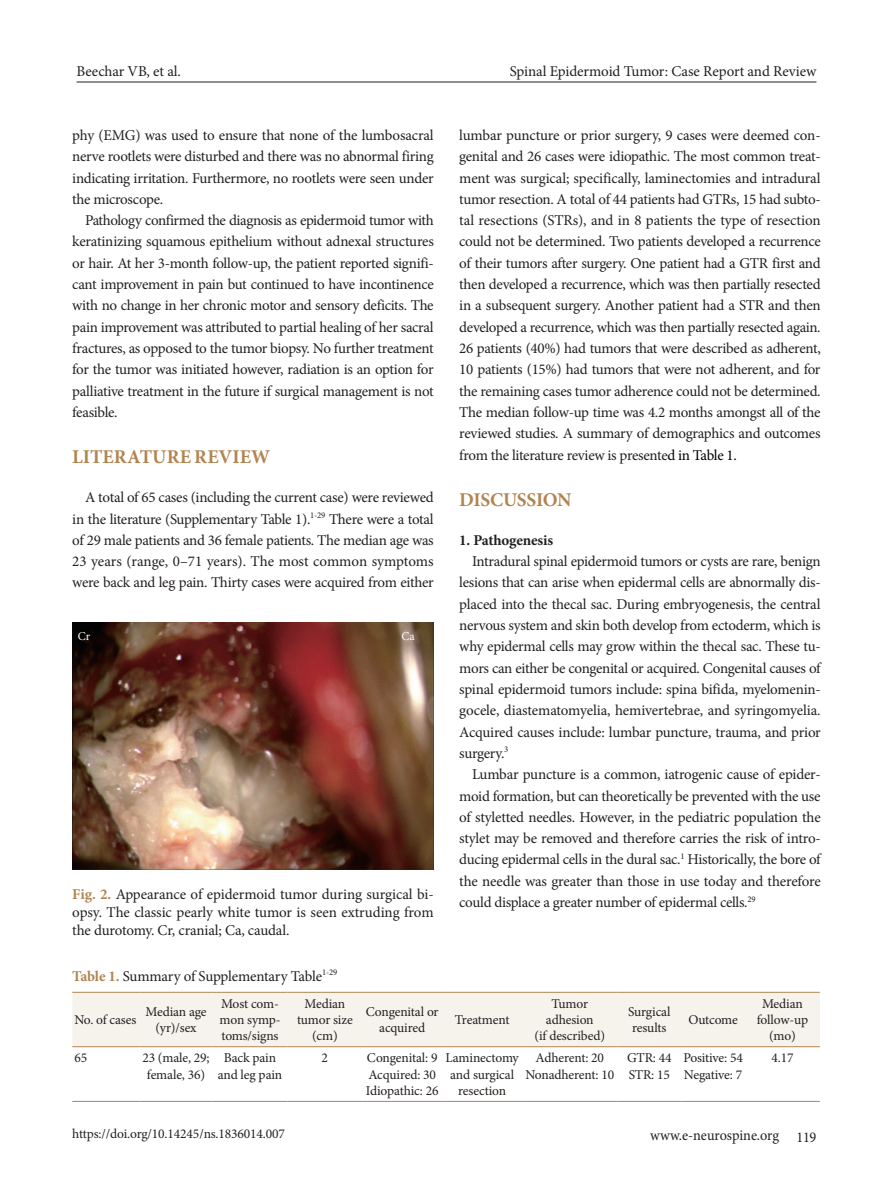
<style>
.page{position:relative;width:893px;height:1191px;background:#fff}
.page>*{position:absolute;margin:0;border:0;box-sizing:border-box;transform-origin:0 0}
.대제목{font:700 19.5px "Minion Pro";letter-spacing:-.005em;color:#b28450}
.본문{font:15px/21.3px "Minion Pro";letter-spacing:-.02em;color:#231f20;text-align:justify}
.표그림캡션{font:15px/18px "Minion Pro";letter-spacing:-.01em;color:#231f20;text-align:justify}
.본문-2{font:15px "Minion Pro";letter-spacing:-.02em;color:#231f20;scale:.95 1}
.중제목{font:700 15px "Minion Pro";letter-spacing:-.01em;color:#231f20}
.표본문{font:13.5px/16.2px "Minion Pro";letter-spacing:-.01em;color:#231f20;text-align:center}
.표항목{font:13.5px/16.2px "Minion Pro";letter-spacing:-.01em;color:#231f20;text-align:center}
.doi_번호{font:13.5px "Minion Pro";letter-spacing:-.01em;color:#231f20}
.그림_지문_8pt{font:12px "Minion Pro";color:#fff}
.s1{font-weight:700;color:#b28450}
.s2{color:#000}
</style>
<div class="page">
<hr style="left:77px;top:82px;width:739px;height:1px;background:#231f20">
<div style="left:72px;top:993px;width:748px;height:53px;background:#f6f3ed"></div>
<hr style="left:72px;top:992px;width:67px;height:1px;background:#b28450">
<hr style="left:139px;top:992px;width:74px;height:1px;background:#b28450">
<hr style="left:213px;top:992px;width:74px;height:1px;background:#b28450">
<hr style="left:287px;top:992px;width:75px;height:1px;background:#b28450">
<hr style="left:362px;top:992px;width:80px;height:1px;background:#b28450">
<hr style="left:442px;top:992px;width:80px;height:1px;background:#b28450">
<hr style="left:522px;top:992px;width:95px;height:1px;background:#b28450">
<hr style="left:617px;top:992px;width:64px;height:1px;background:#b28450">
<hr style="left:681px;top:992px;width:64px;height:1px;background:#b28450">
<hr style="left:745px;top:992px;width:75px;height:1px;background:#b28450">
<hr style="left:72px;top:1046px;width:67px;height:1px;background:#b28450">
<hr style="left:139px;top:1046px;width:74px;height:1px;background:#b28450">
<hr style="left:213px;top:1046px;width:74px;height:1px;background:#b28450">
<hr style="left:287px;top:1046px;width:75px;height:1px;background:#b28450">
<hr style="left:362px;top:1046px;width:80px;height:1px;background:#b28450">
<hr style="left:442px;top:1046px;width:80px;height:1px;background:#b28450">
<hr style="left:522px;top:1046px;width:95px;height:1px;background:#b28450">
<hr style="left:617px;top:1046px;width:64px;height:1px;background:#b28450">
<hr style="left:681px;top:1046px;width:64px;height:1px;background:#b28450">
<hr style="left:745px;top:1046px;width:75px;height:1px;background:#b28450">
<hr style="left:72px;top:1101px;width:67px;height:1px;background:#b28450">
<hr style="left:139px;top:1101px;width:74px;height:1px;background:#b28450">
<hr style="left:213px;top:1101px;width:74px;height:1px;background:#b28450">
<hr style="left:287px;top:1101px;width:75px;height:1px;background:#b28450">
<hr style="left:362px;top:1101px;width:80px;height:1px;background:#b28450">
<hr style="left:442px;top:1101px;width:80px;height:1px;background:#b28450">
<hr style="left:522px;top:1101px;width:95px;height:1px;background:#b28450">
<hr style="left:617px;top:1101px;width:64px;height:1px;background:#b28450">
<hr style="left:681px;top:1101px;width:64px;height:1px;background:#b28450">
<hr style="left:745px;top:1101px;width:75px;height:1px;background:#b28450">
<img style="left:72px;top:622px;width:362px;height:247px">
<p class="본문" style="left:77px;top:61px;width:106px">Beechar VB, et al.</p>
<p class="본문" style="left:510px;top:61px;width:308px">Spinal Epidermoid Tumor: Case Report and Review</p>
<p class="본문" style="left:72px;top:125px;width:363px">phy (EMG) was used to ensure that none of the lumbosacral nerve rootlets were disturbed and there was no abnormal firing indicating irritation. Furthermore, no rootlets were seen under the microscope.</p>
<p class="본문" style="left:72px;top:210px;width:363px;text-indent:13px">Pathology confirmed the diagnosis as epidermoid tumor with keratinizing squamous epithelium without adnexal structures or hair. At her 3-month follow-up, the patient reported signifi&shy;cant improvement in pain but continued to have incontinence with no change in her chronic motor and sensory deficits. The pain improvement was attributed to partial healing of her sacral fractures, as opposed to the tumor biopsy. No further treatment for the tumor was initiated however, radiation is an option for palliative treatment in the future if surgical management is not feasible.</p>
<p class="대제목" style="left:72px;top:443px;width:199px">LITERATURE REVIEW</p>
<p class="본문" style="left:72px;top:487px;width:363px;text-indent:13px">A total of 65 cases (including the current case) were reviewed in the literature (Supplementary Table 1).<sup>1-29</sup> There were a total of 29 male patients and 36 female patients. The median age was 23 years (range, 0–71 years). The most common symptoms were back and leg pain. Thirty cases were acquired from either</p>
<p class="그림_지문_8pt" style="left:78px;top:628px;width:14px">Cr</p>
<p class="그림_지문_8pt" style="left:401px;top:628px;width:15px">Ca</p>
<p class="표그림캡션" style="left:72px;top:885px;width:363px"><span class="s1">Fig. 2.</span> Appearance of epidermoid tumor during surgical bi&shy;opsy. The classic pearly white tumor is seen extruding from the durotomy. Cr, cranial; Ca, caudal.</p>
<p class="본문" style="left:459px;top:125px;width:363px">lumbar puncture or prior surgery, 9 cases were deemed con&shy;genital and 26 cases were idiopathic. The most common treat&shy;ment was surgical; specifically, laminectomies and intradural tumor resection. A total of 44 patients had GTRs, 15 had subto&shy;tal resections (STRs), and in 8 patients the type of resection could not be determined. Two patients developed a recurrence of their tumors after surgery. One patient had a GTR first and then developed a recurrence, which was then partially resected in a subsequent surgery. Another patient had a STR and then developed a recurrence, which was then partially resected again.<br>26 patients (40%) had tumors that were described as adherent, 10 patients (15%) had tumors that were not adherent, and for the remaining cases tumor adherence could not be determined.<br>The median follow-up time was 4.2 months amongst all of the reviewed studies. A summary of demographics and outcomes from the literature review is presente<span class="s2">d in Table 1.</span></p>
<p class="대제목" style="left:459px;top:486px;width:114px">DISCUSSION</p>
<p class="중제목" style="left:459px;top:529px;width:95px">1. Pathogenesis</p>
<p class="본문" style="left:459px;top:551px;width:363px;text-indent:13px">Intradural spinal epidermoid tumors or cysts are rare, benign lesions that can arise when epidermal cells are abnormally dis&shy;placed into the thecal sac. During embryogenesis, the central nervous system and skin both develop from ectoderm, which is why epidermal cells may grow within the thecal sac. These tu&shy;mors can either be congenital or acquired. Congenital causes of spinal epidermoid tumors include: spina bifida, myelomenin&shy;gocele, diastematomyelia, hemivertebrae, and syringomyelia.<br>Acquired causes include: lumbar puncture, trauma, and prior surgery.<sup>3</sup></p>
<p class="본문" style="left:459px;top:764px;width:363px;text-indent:13px">Lumbar puncture is a common, iatrogenic cause of epider&shy;moid formation, but can theoretically be prevented with the use of styletted needles. However, in the pediatric population the stylet may be removed and therefore carries the risk of intro&shy;ducing epidermal cells in the dural sac.<sup>1</sup> Historically, the bore of the needle was greater than those in use today and therefore could displace a greater number of epidermal cells.<sup>29</sup></p>
<p class="표그림캡션" style="left:72px;top:967px;width:267px"><span class="s1">Table 1.</span> Summary of Supplementary Table<sup>1-29</sup></p>
<p class="표항목" style="left:74px;top:1011px;width:64px">No. of cases</p>
<p class="표항목" style="left:145px;top:1003px;width:63px">Median age (yr)/sex</p>
<p class="표항목" style="left:220px;top:995px;width:62px;text-align:justify">Most com&shy;mon symp&shy;toms/signs</p>
<p class="표항목" style="left:297px;top:995px;width:57px">Median tumor size (cm)</p>
<p class="표항목" style="left:366px;top:1003px;width:74px">Congenital or acquired</p>
<p class="표항목" style="left:455px;top:1011px;width:56px">Treatment</p>
<p class="표항목" style="left:535px;top:995px;width:72px">Tumor adhesion<br>(if described)</p>
<p class="표항목" style="left:628px;top:1003px;width:44px">Surgical results</p>
<p class="표항목" style="left:688px;top:1011px;width:51px">Outcome</p>
<p class="표본문" style="left:74px;top:1050px;width:14px">65</p>
<p class="표본문" style="left:142px;top:1050px;width:69px">23 (male, 29; female, 36)</p>
<p class="표본문" style="left:218px;top:1050px;width:66px">Back pain and leg pain</p>
<p class="표본문" style="left:322px;top:1050px;width:8px">2</p>
<p class="표본문" style="left:367px;top:1050px;width:72px">Congenital: 9</p>
<p class="표본문" style="left:446px;top:1050px;width:75px">Laminectomy and surgical resection</p>
<p class="표본문" style="left:536px;top:1050px;width:70px">Adherent: 20</p>
<p class="표본문" style="left:368px;top:1066px;width:69px">Acquired: 30</p>
<p class="표본문" style="left:366px;top:1082px;width:74px">Idiopathic: 26</p>
<p class="표본문" style="left:525px;top:1066px;width:90px">Nonadherent: 10</p>
<p class="표본문" style="left:627px;top:1050px;width:46px">GTR: 44</p>
<p class="표본문" style="left:629px;top:1066px;width:43px">STR: 15</p>
<p class="표본문" style="left:683px;top:1050px;width:61px">Positive: 54</p>
<p class="표본문" style="left:684px;top:1066px;width:60px">Negative: 7</p>
<p class="표항목" style="left:757px;top:995px;width:53px">Median follow-up (mo)</p>
<p class="표본문" style="left:771px;top:1050px;width:24px">4.17</p>
<p class="doi_번호" style="left:72px;top:1124px;width:214px">https://doi.org/10.14245/ns.1836014.007</p>
<p class="본문-2" style="left:650px;top:1125px;width:176px">www.e-neurospine.org 119</p>
</div>
